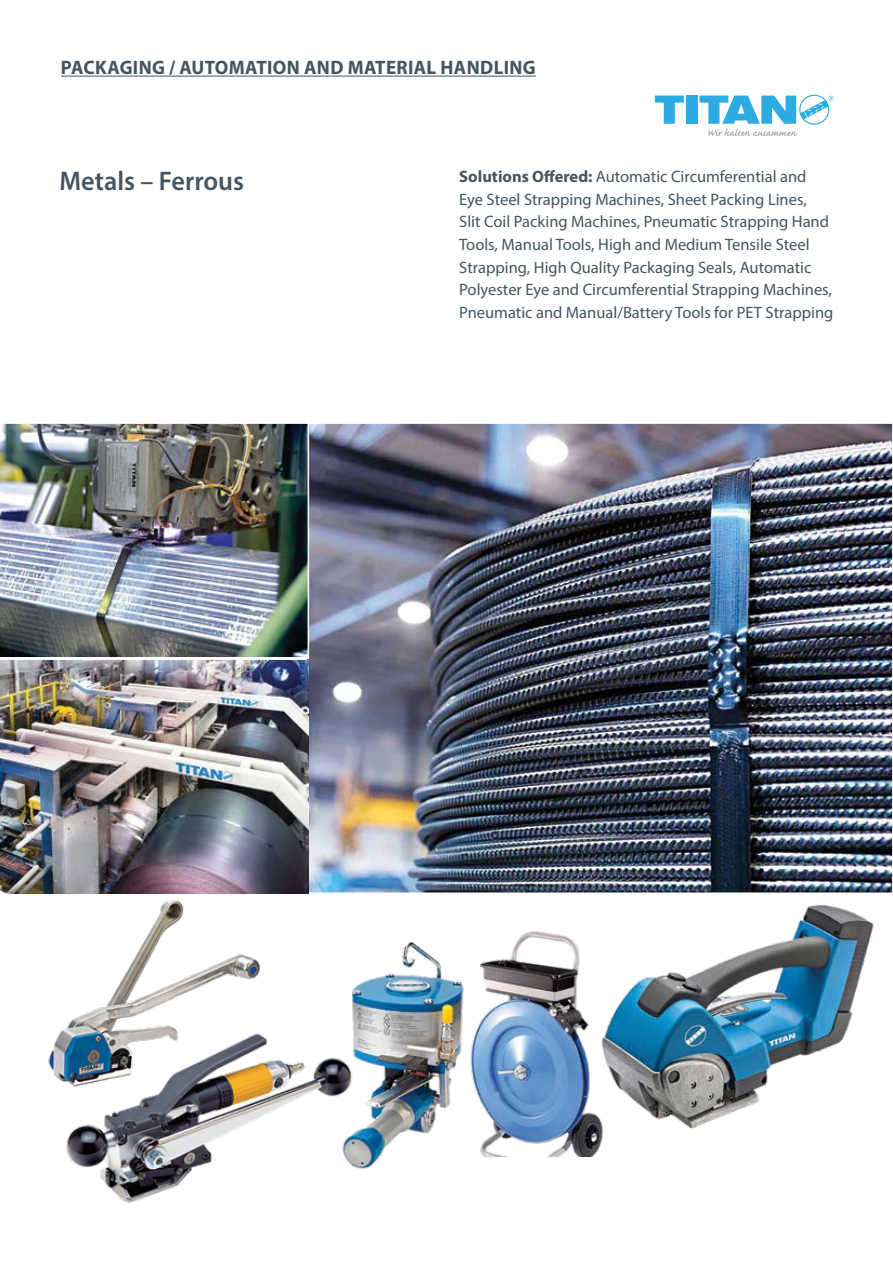
<style>
.page{position:relative;width:893px;height:1263px;background:#fff}
.page>*{position:absolute;margin:0;border:0;box-sizing:border-box;transform-origin:0 0}
.t1{font:600 27px "Myriad Pro";color:#455560}
.t2{font:700 19.5px "Myriad Pro";letter-spacing:.02em;color:#455560}
.t3{font:16.5px/22.5px "Myriad Pro";color:#455560}
.s1{font-weight:700}
</style>
<div class="page">
<img style="left:309px;top:425px;width:581px;height:466px">
<svg style="left:892px;top:424px;width:1px;height:468px"></svg>
<img style="left:0;top:423px;width:309px;height:236px">
<img style="left:0;top:661px;width:308px;height:232px">
<img style="left:352px;top:941px;width:157px;height:228px">
<img style="left:603px;top:904px;width:271px;height:225px">
<img style="left:48px;top:899px;width:212px;height:182px">
<img style="left:440px;top:931px;width:163px;height:225px">
<img style="left:62px;top:1028px;width:295px;height:175px">
<svg style="left:655px;top:96px;width:29px;height:28px"></svg>
<div style="left:686px;top:96px;width:11px;height:28px;background:#2cace2"></div>
<svg style="left:699px;top:95px;width:134px;height:41px"></svg>
<hr style="left:61px;top:76px;width:475px;height:1px;background:#455560">
<p class="t2" style="left:61px;top:55px;width:476px">PACKAGING / AUTOMATION AND MATERIAL HANDLING</p>
<h1 class="t1" style="left:60px;top:164px;width:186px">Metals – Ferrous</h1>
<p class="t3" style="left:459px;top:165px;width:376px"><span class="s1">Solutions Offered:</span> Automatic Circumferential and Eye Steel Strapping Machines, Sheet Packing Lines,<br>Slit Coil Packing Machines, Pneumatic Strapping Hand Tools, Manual Tools, High and Medium Tensile Steel Strapping, High Quality Packaging Seals, Automatic Polyester Eye and Circumferential Strapping Machines, Pneumatic and Manual/Battery Tools for PET Strapping</p>
</div>
